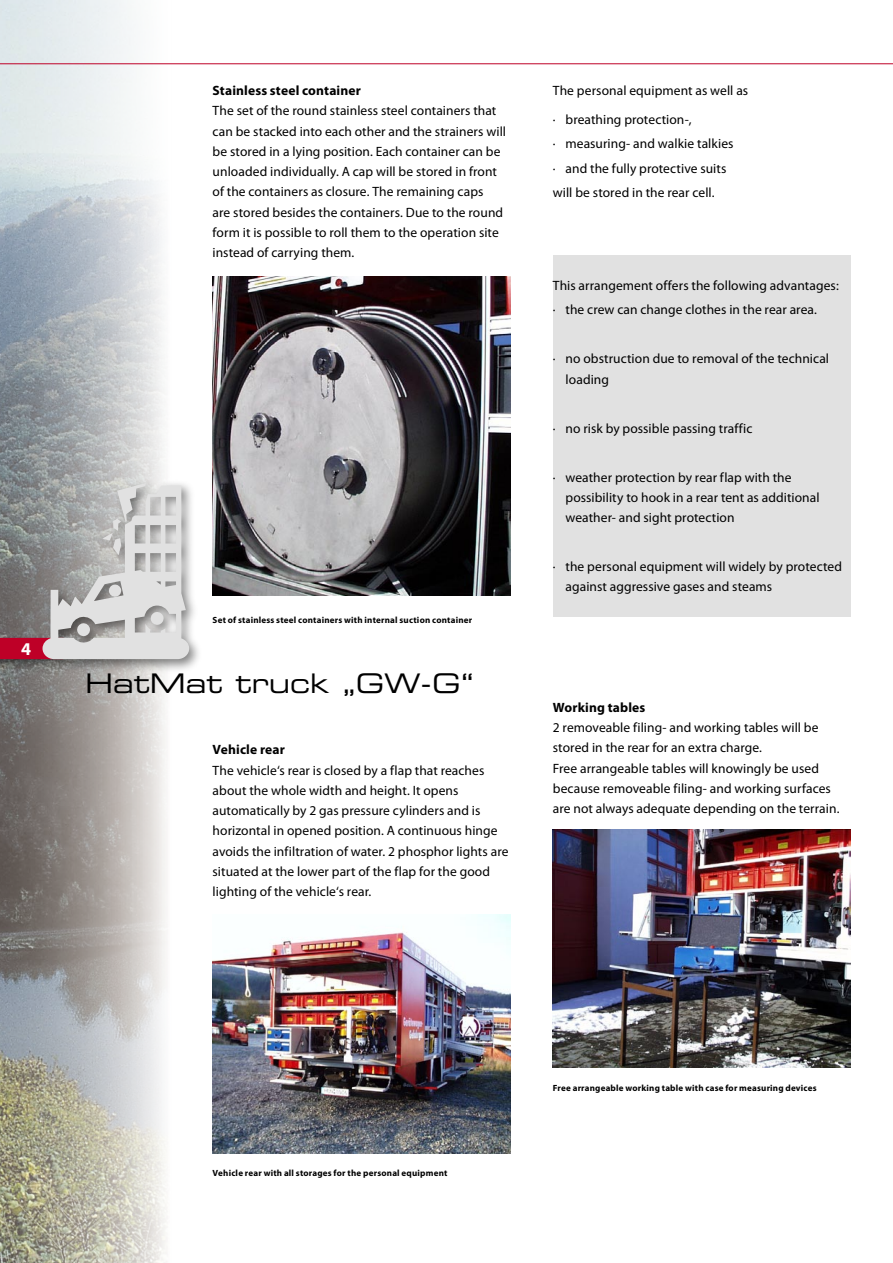
<style>
.page{position:relative;width:893px;height:1263px;background:#fff}
.page>*{position:absolute;margin:0;border:0;box-sizing:border-box;transform-origin:0 0}
.t1{font:27px "Eurostile LT Std Ex 2";color:#000}
.t2{font:700 18px "Myriad Pro";color:#fff}
.Fliesstext{font:13.5px/20.2px "Myriad Pro";letter-spacing:.005em;color:#000}
.Aufzählung{font:13.5px/20.2px "Myriad Pro";letter-spacing:.005em;color:#000}
.Bildunterschriften{font:700 9px "Myriad Pro";letter-spacing:.02em;color:#000}
.s1{font-weight:700}
</style>
<div class="page">
<svg style="left:0;top:0;width:174px;height:1263px;background:#bcbdbc"></svg>
<div style="left:0;top:477px;width:204px;height:198px;background:#000;opacity:.5"></div>
<div style="left:0;top:638px;width:64px;height:21px;background:#be0027"></div>
<svg style="left:43px;top:483px;width:146px;height:176px;background:#c0c0c0"></svg>
<hr style="left:0;top:63px;width:893px;height:1px;background:#be0027">
<div style="left:553px;top:255px;width:297px;height:362px;background:#e1e1e1"></div>
<img style="left:212px;top:914px;width:298px;height:239px">
<img style="left:213px;top:276px;width:297px;height:319px">
<img style="left:553px;top:829px;width:297px;height:238px">
<h2 class="t2" style="left:21px;top:638px;width:11px">4</h2>
<p class="Fliesstext" style="left:213px;top:81px;width:295px"><span class="s1">Stainless steel container<br></span>The set of the round stainless steel containers that can be stacked into each other and the strainers will be stored in a lying position. Each container can be unloaded individually. A cap will be stored in front of the containers as closure. The remaining caps<br>are stored besides the containers. Due to the round form it is possible to roll them to the operation site instead of carrying them.</p>
<p class="Bildunterschriften" style="left:213px;top:615px;width:261px">Set of stainless steel containers with internal suction container</p>
<h1 class="t1" style="left:85px;top:665px;width:390px">HatMat truck „GW-G“</h1>
<p class="Fliesstext" style="left:213px;top:740px;width:297px"><span class="s1">Vehicle rear<br></span>The vehicle‘s rear is closed by a flap that reaches about the whole width and height. It opens automatically by 2 gas pressure cylinders and is horizontal in opened position. A continuous hinge avoids the infiltration of water. 2 phosphor lights are situated at the lower part of the flap for the good lighting of the vehicle‘s rear.</p>
<p class="Fliesstext" style="left:553px;top:81px;width:197px">The personal equipment as well as</p>
<p class="Aufzählung" style="left:553px;top:110px;width:140px">· breathing protection-,</p>
<p class="Aufzählung" style="left:553px;top:134px;width:182px">· measuring- and walkie talkies</p>
<p class="Aufzählung" style="left:553px;top:159px;width:175px">· and the fully protective suits</p>
<p class="Fliesstext" style="left:553px;top:183px;width:163px">will be stored in the rear cell.</p>
<p class="Aufzählung" style="left:553px;top:275px;width:288px">This arrangement offers the following advantages:</p>
<p class="Aufzählung" style="left:553px;top:300px;width:266px">· the crew can change clothes in the rear area.</p>
<p class="Aufzählung" style="left:566px;top:349px;width:265px;text-indent:-13px">· no obstruction due to removal of the technical loading</p>
<p class="Aufzählung" style="left:553px;top:418px;width:201px">· no risk by possible passing traffic</p>
<p class="Aufzählung" style="left:566px;top:467px;width:256px;text-indent:-13px">· weather protection by rear flap with the possibility to hook in a rear tent as additional weather- and sight protection</p>
<p class="Aufzählung" style="left:566px;top:557px;width:278px;text-indent:-13px">· the personal equipment will widely by protected against aggressive gases and steams</p>
<p class="Fliesstext" style="left:553px;top:697px;width:288px"><span class="s1">Working tables<br></span>2 removeable filing- and working tables will be stored in the rear for an extra charge.<br>Free arrangeable tables will knowingly be used because removeable filing- and working surfaces are not always adequate depending on the terrain.</p>
<p class="Bildunterschriften" style="left:213px;top:1168px;width:236px">Vehicle rear with all storages for the personal equipment</p>
<p class="Bildunterschriften" style="left:553px;top:1083px;width:265px">Free arrangeable working table with case for measuring devices</p>
</div>
